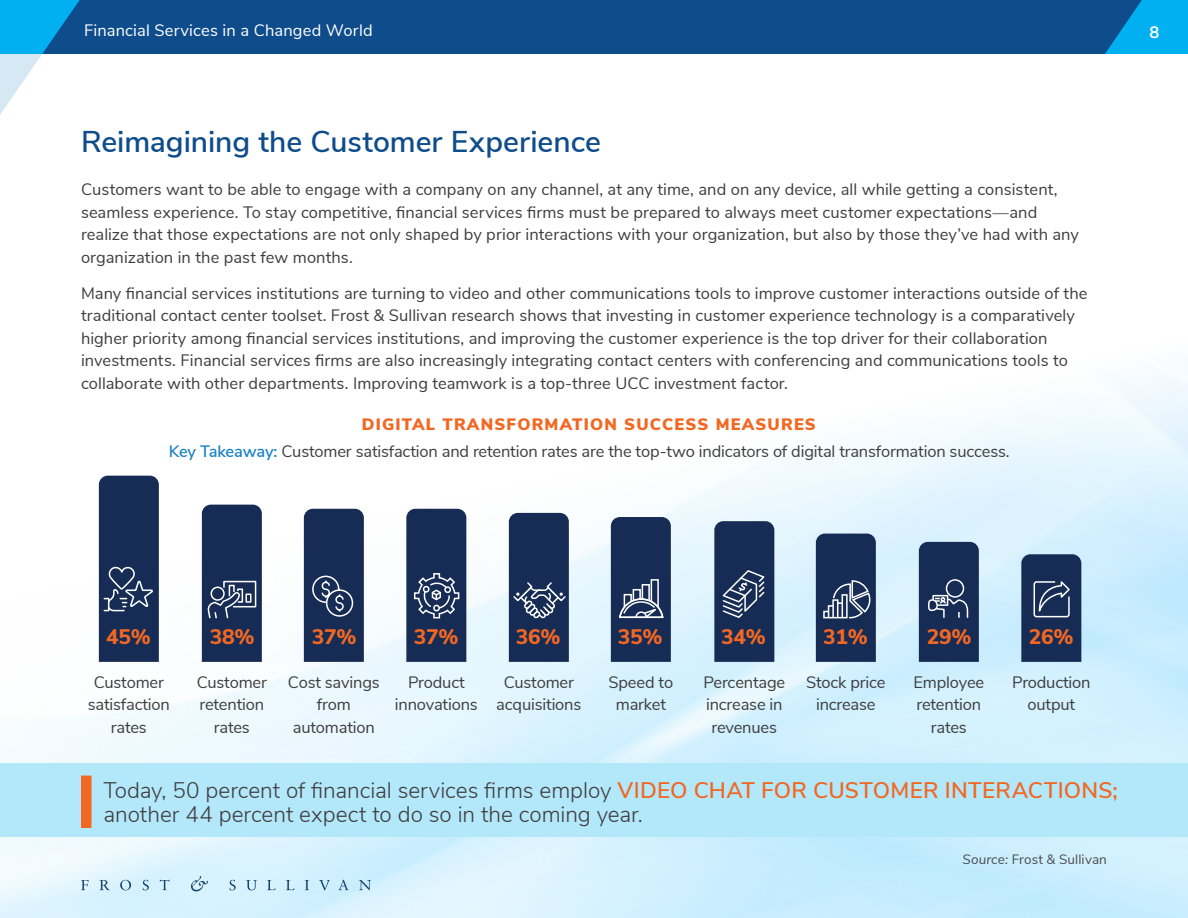
<style>
.page{position:relative;width:1188px;height:918px;background:#fff}
.page>*{position:absolute;margin:0;border:0;box-sizing:border-box;transform-origin:0 0}
.BR__1st_Lvl_Header{font:600 30px "Nunito Sans";color:#0e4c8b}
.BR__Call_Out{font:300 22.5px/24px "Nunito Sans";color:#3e3e3f}
.t1{font:800 21px "Nunito Sans";letter-spacing:-.01em;color:#f26823}
.BR__Body_Text{font:16.5px/22.5px "Nunito Sans";letter-spacing:.005em;color:#3e3e3f;text-align:center}
.t2{font:900 16.5px "Nunito Sans";letter-spacing:.075em;color:#f26823}
.t3{font:16.5px "Nunito Sans";letter-spacing:.01em;color:#fff}
.t4{font:700 16.5px "Nunito Sans";color:#fff}
.BR__Source{font:13.5px "Nunito Sans";letter-spacing:.005em;color:#4b4c4d}
.s1{font-weight:600;color:#1b82c5}
.s2{font-weight:600;color:#f26722}
.s3{font-style:italic}
</style>
<div class="page">
<div style="left:97px;top:0;width:1008px;height:54px;background:#0e4c8b"></div>
<svg style="left:1105px;top:0;width:83px;height:54px;background:#0399d9"></svg>
<svg style="left:81px;top:880px;width:8px;height:10px"></svg>
<svg style="left:100px;top:880px;width:10px;height:10px"></svg>
<svg style="left:120px;top:880px;width:11px;height:10px"></svg>
<svg style="left:143px;top:880px;width:6px;height:10px"></svg>
<svg style="left:160px;top:880px;width:9px;height:10px"></svg>
<svg style="left:229px;top:880px;width:7px;height:10px"></svg>
<svg style="left:246px;top:880px;width:11px;height:10px"></svg>
<svg style="left:267px;top:880px;width:9px;height:10px"></svg>
<svg style="left:286px;top:880px;width:9px;height:10px"></svg>
<svg style="left:305px;top:880px;width:4px;height:10px"></svg>
<svg style="left:319px;top:880px;width:11px;height:10px"></svg>
<svg style="left:338px;top:880px;width:11px;height:10px"></svg>
<svg style="left:359px;top:880px;width:12px;height:10px"></svg>
<svg style="left:191px;top:876px;width:17px;height:15px"></svg>
<svg style="left:0;top:0;width:97px;height:115px"></svg>
<div style="left:0;top:763px;width:1188px;height:74px;background:#b3e7fa"></div>
<div style="left:81px;top:776px;width:11px;height:52px;background:#f26722"></div>
<svg style="left:919px;top:542px;width:60px;height:120px;background:#22365c"></svg>
<svg style="left:1021px;top:554px;width:60px;height:108px;background:#24385e"></svg>
<svg style="left:816px;top:534px;width:60px;height:128px;background:#263a5f"></svg>
<svg style="left:714px;top:521px;width:60px;height:141px;background:#25395f"></svg>
<svg style="left:611px;top:517px;width:60px;height:145px;background:#25395e"></svg>
<svg style="left:509px;top:513px;width:60px;height:149px;background:#22365c"></svg>
<svg style="left:406px;top:509px;width:60px;height:153px;background:#263a5f"></svg>
<div style="left:304px;top:509px;width:60px;height:153px;background:#172c54"></div>
<svg style="left:202px;top:505px;width:60px;height:157px;background:#21355c"></svg>
<div style="left:99px;top:476px;width:60px;height:186px;background:#172c54"></div>
<p class="t3" style="left:84px;top:18px;width:290px">Financial Services in a Changed World</p>
<p class="t4" style="left:1150px;top:20px;width:11px">8</p>
<h1 class="BR__1st_Lvl_Header" style="left:81px;top:119px;width:521px">Reimagining the Customer Experience</h1>
<p class="BR__Body_Text" style="left:81px;top:177px;width:1000px;text-align:left">Customers want to be able to engage with a company on any channel, at any time, and on any device, all while getting a consistent, seamless experience. To stay competitive, financial services firms must be prepared to always meet customer expectations—and realize that those expectations are not only shaped by prior interactions with your organization, but also by those they’ve had with any organization in the past few months.</p>
<p class="BR__Body_Text" style="left:81px;top:281px;width:1008px;text-align:left">Many financial services institutions are turning to video and other communications tools to improve customer interactions outside of the traditional contact center toolset. Frost &amp; Sullivan research shows that investing in customer experience technology is a comparatively higher priority among financial services institutions, and improving the customer experience is the top driver for their collaboration investments. Financial services firms are also increasingly integrating contact centers with conferencing and communications tools to collaborate with other departments. Improving teamwork is a top-three UCC investment factor.</p>
<p class="t2" style="left:362px;top:412px;width:456px">DIGITAL TRANSFORMATION SUCCESS MEASURES</p>
<p class="BR__Body_Text" style="left:169px;top:439px;width:842px"><span class="s1">Key Takeaway:</span> Customer satisfaction and retention rates are the top-two indicators of digital transformation success.</p>
<p class="t1" style="left:106px;top:621px;width:46px">45%</p>
<p class="t1" style="left:210px;top:621px;width:46px">38%</p>
<p class="t1" style="left:312px;top:621px;width:46px">37%</p>
<p class="t1" style="left:414px;top:621px;width:46px">37%</p>
<p class="t1" style="left:516px;top:621px;width:46px">36%</p>
<p class="t1" style="left:618px;top:621px;width:46px">35%</p>
<p class="t1" style="left:721px;top:621px;width:46px">34%</p>
<p class="t1" style="left:823px;top:621px;width:46px">31%</p>
<p class="t1" style="left:927px;top:621px;width:46px">29%</p>
<p class="t1" style="left:1029px;top:621px;width:46px">26%</p>
<p class="BR__Body_Text" style="left:88px;top:670px;width:84px">Customer satisfaction rates</p>
<p class="BR__Body_Text" style="left:197px;top:670px;width:72px">Customer retention rates</p>
<p class="BR__Body_Text" style="left:288px;top:670px;width:93px">Cost savings from automation</p>
<p class="BR__Body_Text" style="left:395px;top:670px;width:84px">Product innovations</p>
<p class="BR__Body_Text" style="left:496px;top:670px;width:87px">Customer acquisitions</p>
<p class="BR__Body_Text" style="left:609px;top:670px;width:66px">Speed to market</p>
<p class="BR__Body_Text" style="left:703px;top:670px;width:83px">Percentage increase in revenues</p>
<p class="BR__Body_Text" style="left:806px;top:670px;width:81px">Stock price increase</p>
<p class="BR__Body_Text" style="left:913px;top:670px;width:72px">Employee retention rates</p>
<p class="BR__Body_Text" style="left:1012px;top:670px;width:80px">Production output</p>
<p class="BR__Call_Out" style="left:104px;top:777px;width:1016px">Today, 50 percent of financial services firms employ <span class="s2">VIDEO CHAT FOR CUSTOMER INTERACTIONS; </span>another 44 percent expect to do so in the coming year.</p>
<p class="BR__Source" style="left:962px;top:849px;width:146px"><span class="s3">Source:</span> Frost &amp; Sullivan</p>
</div>
